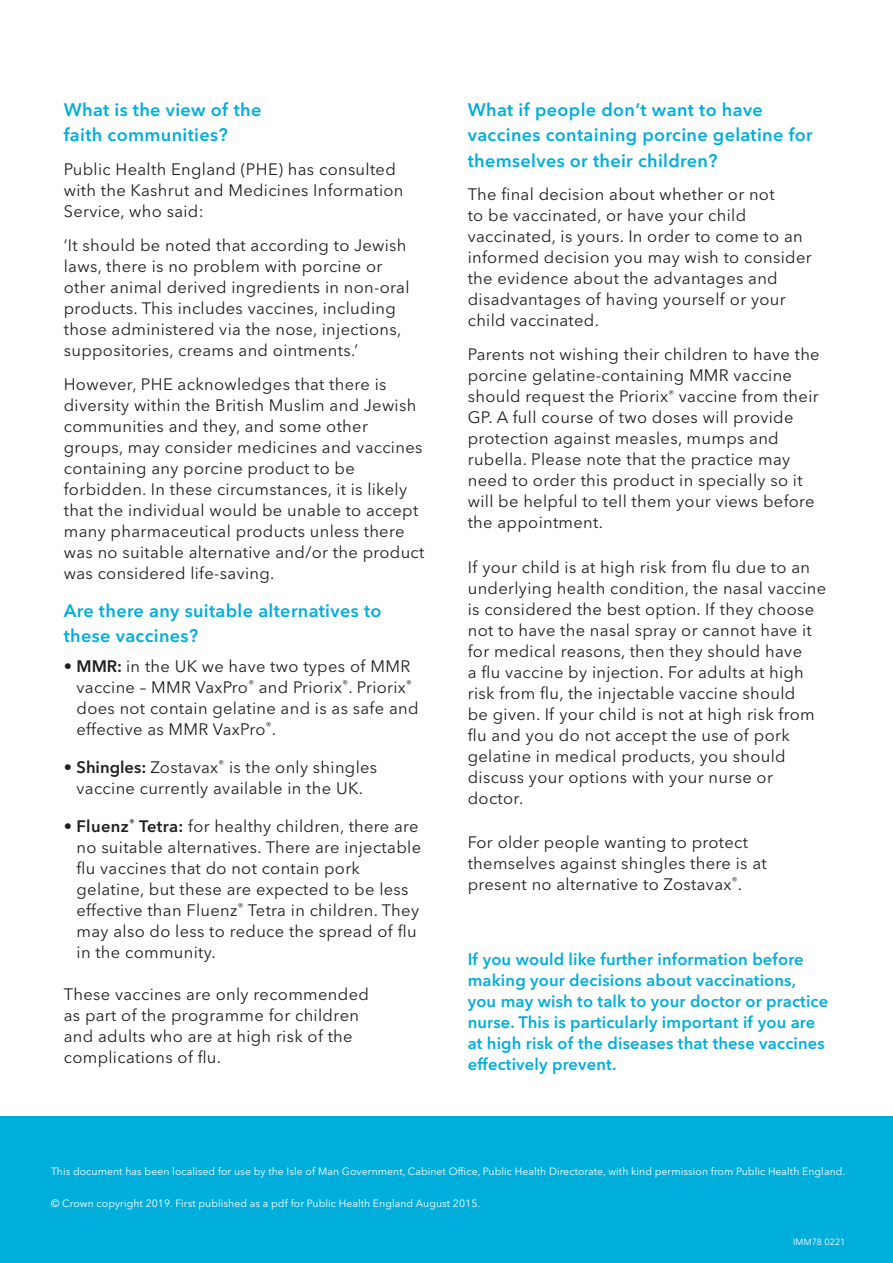
<style>
.page{position:relative;width:893px;height:1263px;background:#fff}
.page>*{position:absolute;margin:0;border:0;box-sizing:border-box;transform-origin:0 0}
.t1{font:600 18px/25.5px "Avenir Next LT Pro";letter-spacing:.02em;color:#00aedc}
.t2{font:16.5px/21px "Avenir Next LT Pro";letter-spacing:.02em;color:#231f20}
.t3{font:600 16.5px/21px "Avenir Next LT Pro";letter-spacing:.01em;color:#00aedc}
.t4{font:10.5px "Avenir Next LT Pro";letter-spacing:.005em;color:#fff}
.t5{font:9px "Avenir Next LT Pro";letter-spacing:.005em;color:#fff}
.s1{font-weight:600}
</style>
<div class="page">
<div style="left:0;top:1116px;width:893px;height:147px;background:#00aedc"></div>
<p class="t1" style="left:64px;top:96px;width:199px">What is the view of the faith communities?</p>
<p class="t2" style="left:64px;top:159px;width:341px">Public Health England (PHE) has consulted with the Kashrut and Medicines Information<br>Service, who said:</p>
<p class="t2" style="left:64px;top:234px;width:347px">‘It should be noted that according to Jewish laws, there is no problem with porcine or other animal derived ingredients in non-oral products. This includes vaccines, including those administered via the nose, injections, suppositories, creams and ointments.’</p>
<p class="t2" style="left:64px;top:373px;width:362px">However, PHE acknowledges that there is diversity within the British Muslim and Jewish communities and they, and some other groups, may consider medicines and vaccines containing any porcine product to be forbidden. In these circumstances, it is likely that the individual would be unable to accept many pharmaceutical products unless there was no suitable alternative and/or the product was considered life-saving.</p>
<p class="t1" style="left:64px;top:597px;width:319px">Are there any suitable alternatives to these vaccines?</p>
<p class="t2" style="left:77px;top:655px;width:344px;text-indent:-13px"><span class="s1">• MMR:</span> in the UK we have two types of MMR vaccine – MMR VaxPro<sup>®</sup> and Priorix<sup>®</sup>. Priorix<sup>® </sup>does not contain gelatine and is as safe and effective as MMR VaxPro<sup>®</sup>.</p>
<p class="t2" style="left:64px;top:756px;width:315px;text-align:center"><span class="s1">• Shingles:</span> Zostavax<sup>®</sup> is the only shingles vaccine currently available in the UK.</p>
<p class="t2" style="left:77px;top:815px;width:346px;text-indent:-13px"><span class="s1">• Fluenz</span><sup>®</sup> <span class="s1">Tetra:</span> for healthy children, there are no suitable alternatives. There are injectable flu vaccines that do not contain pork gelatine, but these are expected to be less effective than Fluenz<sup>®</sup> Tetra in children. They may also do less to reduce the spread of flu in the community.</p>
<p class="t2" style="left:64px;top:984px;width:307px">These vaccines are only recommended as part of the programme for children and adults who are at high risk of the complications of flu.</p>
<p class="t1" style="left:468px;top:96px;width:346px">What if people don’t want to have vaccines containing porcine gelatine for themselves or their children?</p>
<p class="t2" style="left:468px;top:184px;width:345px">The final decision about whether or not<br>to be vaccinated, or have your child vaccinated, is yours. In order to come to an informed decision you may wish to consider the evidence about the advantages and disadvantages of having yourself or your child vaccinated.</p>
<p class="t2" style="left:468px;top:344px;width:353px">Parents not wishing their children to have the porcine gelatine-containing MMR vaccine should request the Priorix<sup>®</sup> vaccine from their GP. A full course of two doses will provide protection against measles, mumps and rubella. Please note that the practice may need to order this product in specially so it will be helpful to tell them your views before the appointment.</p>
<p class="t2" style="left:468px;top:556px;width:360px">If your child is at high risk from flu due to an underlying health condition, the nasal vaccine is considered the best option. If they choose not to have the nasal spray or cannot have it for medical reasons, then they should have<br>a flu vaccine by injection. For adults at high risk from flu, the injectable vaccine should<br>be given. If your child is not at high risk from flu and you do not accept the use of pork gelatine in medical products, you should discuss your options with your nurse or doctor.</p>
<p class="t2" style="left:468px;top:831px;width:300px">For older people wanting to protect themselves against shingles there is at present no alternative to Zostavax<sup>®</sup>.</p>
<p class="t3" style="left:468px;top:948px;width:362px">If you would like further information before making your decisions about vaccinations, you may wish to talk to your doctor or practice nurse. This is particularly important if you are at high risk of the diseases that these vaccines effectively prevent.</p>
<p class="t4" style="left:51px;top:1164px;width:796px">This document has been localised for use by the Isle of Man Government, Cabinet Office, Public Health Directorate, with kind permission from Public Health England.</p>
<p class="t4" style="left:51px;top:1197px;width:431px">© Crown copyright 2019. First published as a pdf for Public Health England August 2015.</p>
<p class="t5" style="left:793px;top:1236px;width:54px">IMM78 0221</p>
</div>
